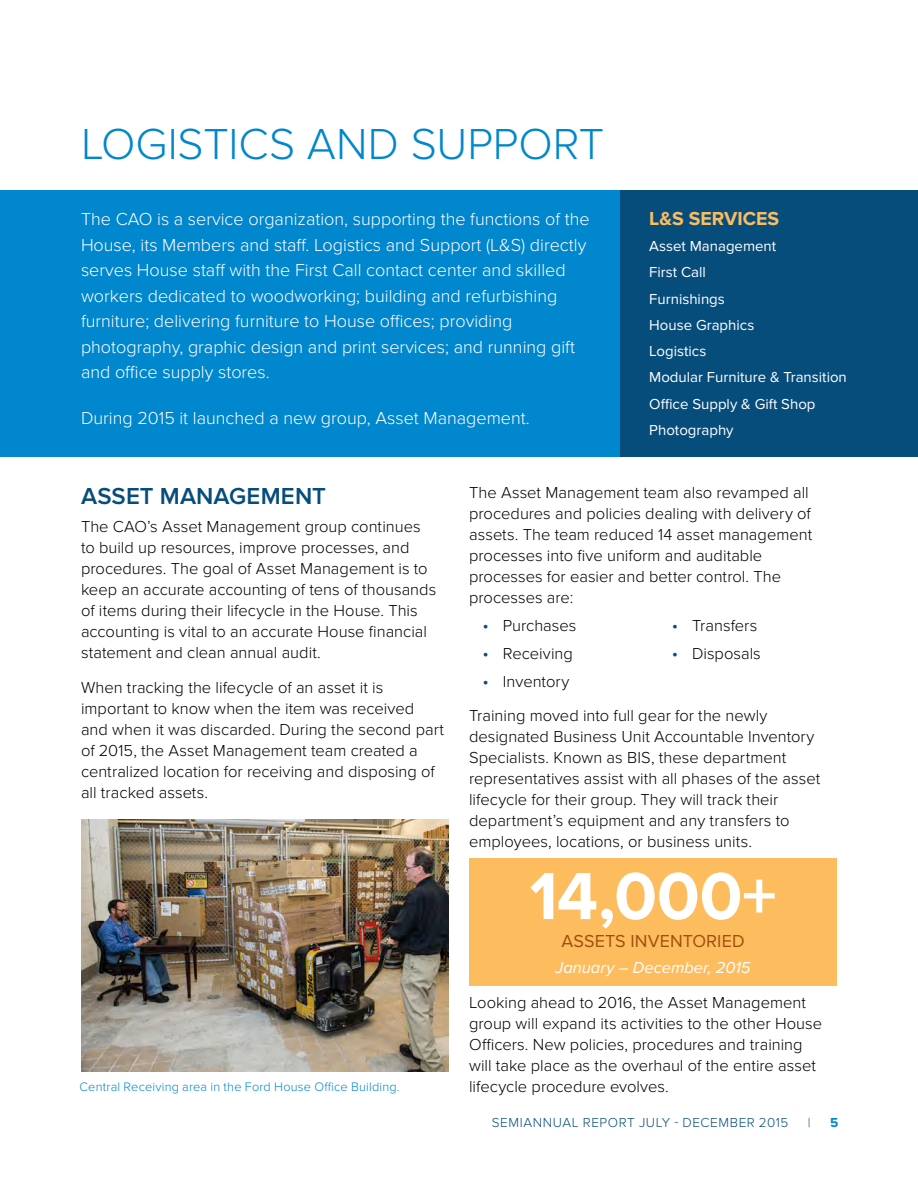
<style>
.page{position:relative;width:918px;height:1188px;background:#fff}
.page>*{position:absolute;margin:0;border:0;box-sizing:border-box;transform-origin:0 0}
._3_4_Factoid_Number{font:700 69px "Proxima Nova";color:#fff}
._1_0_Header{font:300 45px "Proxima Nova";letter-spacing:-.005em;color:#0087cd}
._1_2_Subhead{font:600 24px "Proxima Nova";letter-spacing:.005em;color:#074d7c}
._3_0_Services_Header{font:700 19.5px "Proxima Nova";color:#fdbd5f}
._1_1_Intro_Paragraph{font:300 18px/25.5px "Proxima Nova";color:#fff}
._3_5_Factoid_Data{font:18px "Proxima Nova";letter-spacing:.005em;color:#a14f0e}
._2_0_Body_Text{font:300 16.5px/21px "Proxima Nova";color:#000}
._3_6_Factoid_Date_Ra{font:italic 16.5px "Proxima Nova";color:#fff}
._3_1_Services_List{font:15px "Proxima Nova";color:#fff}
.t1{font:300 13.5px "Proxima Nova";letter-spacing:.045em;color:#074d7c}
.t2{font:700 13.5px "Proxima Nova";color:#0087cd}
._4_2_TOC_sub-section{font:300 12.75px "Proxima Nova";letter-spacing:.01em;color:#0087cd}
.s1{font-size:18px;color:#074d7c}
</style>
<div class="page">
<div style="left:620px;top:190px;width:298px;height:267px;background:#074d7c"></div>
<div style="left:0;top:190px;width:620px;height:267px;background:#0087cd"></div>
<img style="left:81px;top:819px;width:368px;height:253px">
<div style="left:469px;top:858px;width:368px;height:127px;background:#fdbd5f"></div>
<p class="_1_0_Header" style="left:81px;top:118px;width:525px">LOGISTICS AND SUPPORT</p>
<p class="_1_1_Intro_Paragraph" style="left:81px;top:207px;width:510px">The CAO is a service organization, supporting the functions of the House, its Members and staff. Logistics and Support (L&amp;S) directly serves House staff with the First Call contact center and skilled workers dedicated to woodworking; building and refurbishing furniture; delivering furniture to House offices; providing photography, graphic design and print services; and running gift and office supply stores.</p>
<p class="_1_1_Intro_Paragraph" style="left:81px;top:406px;width:450px">During 2015 it launched a new group, Asset Management.</p>
<p class="_3_0_Services_Header" style="left:649px;top:207px;width:131px">L&amp;S SERVICES</p>
<p class="_3_1_Services_List" style="left:649px;top:238px;width:129px">Asset Management</p>
<p class="_3_1_Services_List" style="left:649px;top:264px;width:58px">First Call</p>
<p class="_3_1_Services_List" style="left:649px;top:290px;width:77px">Furnishings</p>
<p class="_3_1_Services_List" style="left:649px;top:316px;width:107px">House Graphics</p>
<p class="_3_1_Services_List" style="left:649px;top:343px;width:59px">Logistics</p>
<p class="_3_1_Services_List" style="left:649px;top:369px;width:199px">Modular Furniture &amp; Transition</p>
<p class="_3_1_Services_List" style="left:649px;top:395px;width:168px">Office Supply &amp; Gift Shop</p>
<p class="_3_1_Services_List" style="left:649px;top:421px;width:86px">Photography</p>
<p class="_1_2_Subhead" style="left:81px;top:483px;width:246px">ASSET MANAGEMENT</p>
<p class="_2_0_Body_Text" style="left:81px;top:517px;width:357px">The CAO’s Asset Management group continues to build up resources, improve processes, and procedures. The goal of Asset Management is to keep an accurate accounting of tens of thousands of items during their lifecycle in the House. This accounting is vital to an accurate House financial statement and clean annual audit.</p>
<p class="_2_0_Body_Text" style="left:81px;top:677px;width:365px">When tracking the lifecycle of an asset it is important to know when the item was received and when it was discarded. During the second part of 2015, the Asset Management team created a centralized location for receiving and disposing of all tracked assets.</p>
<p class="_2_0_Body_Text" style="left:469px;top:483px;width:345px">The Asset Management team also revamped all procedures and policies dealing with delivery of assets. The team reduced 14 asset management processes into five uniform and auditable processes for easier and better control. The processes are:</p>
<p class="_2_0_Body_Text" style="left:483px;top:616px;width:95px"><span class="s1">•</span> Purchases</p>
<p class="_2_0_Body_Text" style="left:483px;top:643px;width:92px"><span class="s1">•</span> Receiving</p>
<p class="_2_0_Body_Text" style="left:483px;top:671px;width:88px"><span class="s1">•</span> Inventory</p>
<p class="_2_0_Body_Text" style="left:672px;top:616px;width:87px"><span class="s1">•</span> Transfers</p>
<p class="_2_0_Body_Text" style="left:672px;top:643px;width:91px"><span class="s1">•</span> Disposals</p>
<p class="_2_0_Body_Text" style="left:469px;top:706px;width:353px">Training moved into full gear for the newly designated Business Unit Accountable Inventory Specialists. Known as BIS, these department representatives assist with all phases of the asset lifecycle for their group. They will track their department’s equipment and any transfers to employees, locations, or business units.</p>
<p class="_3_4_Factoid_Number" style="left:530px;top:856px;width:249px">14,000+</p>
<p class="_3_5_Factoid_Data" style="left:562px;top:931px;width:185px">ASSETS INVENTORIED</p>
<p class="_3_6_Factoid_Date_Ra" style="left:555px;top:958px;width:197px">January – December, 2015</p>
<p class="_2_0_Body_Text" style="left:469px;top:992px;width:355px">Looking ahead to 2016, the Asset Management group will expand its activities to the other House Officers. New policies, procedures and training will take place as the overhaul of the entire asset</p>
<p class="_4_2_TOC_sub-section" style="left:80px;top:1080px;width:322px">Central Receiving area in the Ford House Office Building.</p>
<p class="_2_0_Body_Text" style="left:469px;top:1076px;width:201px">lifecycle procedure evolves.</p>
<p class="t1" style="left:492px;top:1115px;width:298px">SEMIANNUAL REPORT JULY - DECEMBER 2015</p>
<p class="t1" style="left:808px;top:1115px;width:4px">|</p>
<p class="t2" style="left:830px;top:1115px;width:10px">5</p>
</div>
